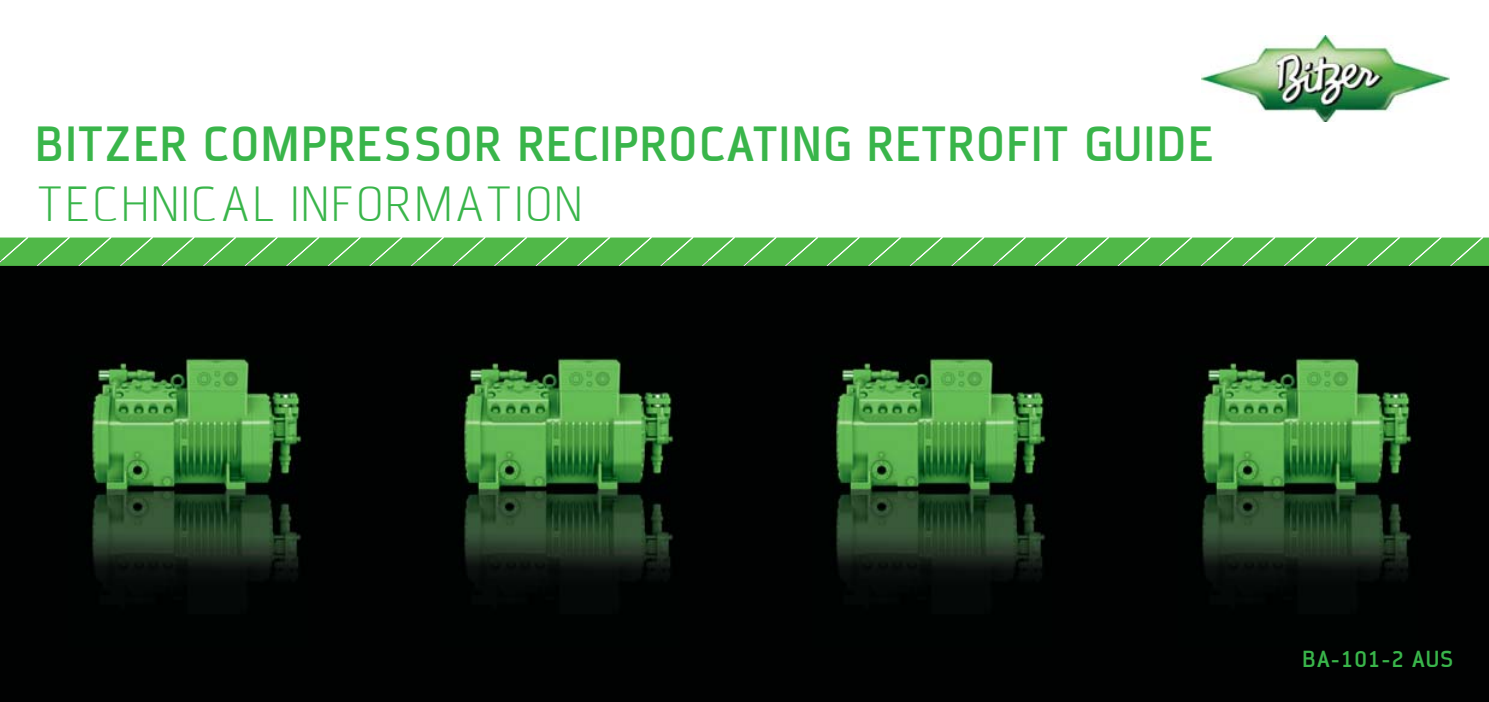
<style>
.page{position:relative;width:1489px;height:702px;background:#fff}
.page>*{position:absolute;margin:0;border:0;box-sizing:border-box;transform-origin:0 0}
.t1{font:700 42.5px "AF Diwa";letter-spacing:.05em;color:#39b54a}
.t2{font:300 42.5px "AF Diwa";letter-spacing:.02em;color:#39b54a}
.t3{font:700 20px "AF Diwa";letter-spacing:.05em;color:#39b54a}
</style>
<div class="page">
<div style="left:0;top:260px;width:1488px;height:442px;background:#010202"></div>
<svg style="left:0;top:237px;width:1488px;height:29px;background:#5bbb53"></svg>
<img style="left:832px;top:358px;width:214px;height:221px">
<img style="left:88px;top:358px;width:214px;height:221px">
<img style="left:1201px;top:35px;width:247px;height:87px">
<img style="left:460px;top:358px;width:214px;height:221px">
<img style="left:1198px;top:358px;width:214px;height:221px">
<p class="t1" style="left:35px;top:118px;width:1178px">BITZER COMPRESSOR RECIPROCATING RETROFIT GUIDE</p>
<p class="t2" style="left:35px;top:178px;width:549px">TECHNICAL INFORMATION</p>
<p class="t3" style="left:1302px;top:646px;width:152px">BA-101-2 AUS</p>
</div>
